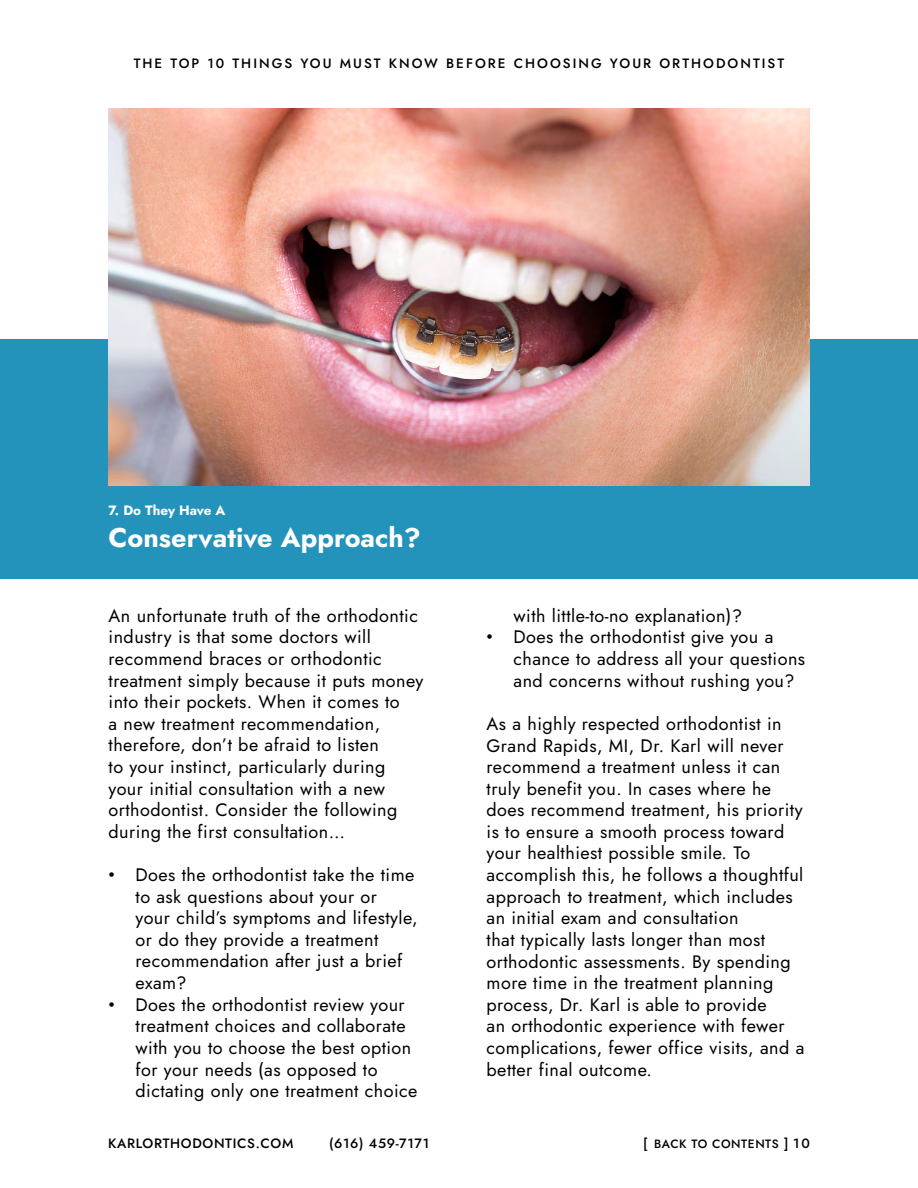
<style>
.page{position:relative;width:918px;height:1188px;background:#fff}
.page>*{position:absolute;margin:0;border:0;box-sizing:border-box;transform-origin:0 0}
.t1{font:700 27px "Jost";color:#fff}
.t2{font:18px/21.6px "Jost";letter-spacing:.025em;color:#000}
.t3{font:500 13.5px "Jost";letter-spacing:.15em;color:#000}
.t4{font:500 13.5px "Jost";letter-spacing:.05em;color:#000}
.t5{font:700 13.5px "Jost";color:#fff}
.t6{font:500 12px "Jost";letter-spacing:.05em;color:#000}
.s1{font-family:"Arial"}
.s2{font-size:13.5px}
</style>
<div class="page">
<div style="left:0;top:339px;width:918px;height:240px;background:#2393bb"></div>
<img style="left:108px;top:108px;width:702px;height:378px">
<p class="t3" style="left:134px;top:55px;width:652px">THE TOP 10 THINGS YOU MUST KNOW BEFORE CHOOSING YOUR ORTHODONTIST</p>
<p class="t5" style="left:109px;top:501px;width:118px">7. Do They Have A</p>
<h1 class="t1" style="left:109px;top:519px;width:314px">Conservative Approach?</h1>
<p class="t2" style="left:109px;top:605px;width:316px">An unfortunate truth of the orthodontic industry is that some doctors will recommend braces or orthodontic treatment simply because it puts money into their pockets. When it comes to<br>a new treatment recommendation, therefore, don’t be afraid to listen<br>to your instinct, particularly during your initial consultation with a new orthodontist. Consider the following during the first consultation…</p>
<p class="t2" style="left:136px;top:864px;width:283px;text-indent:-27px"><span class="s1">•</span> Does the orthodontist take the time to ask questions about your or<br>your child’s symptoms and lifestyle, or do they provide a treatment recommendation after just a brief exam?</p>
<p class="t2" style="left:136px;top:994px;width:284px;text-indent:-27px"><span class="s1">•</span> Does the orthodontist review your treatment choices and collaborate with you to choose the best option for your needs (as opposed to dictating only one treatment choice</p>
<p class="t2" style="left:514px;top:605px;width:230px">with little-to-no explanation)?</p>
<p class="t2" style="left:514px;top:627px;width:293px;text-indent:-27px"><span class="s1">•</span> Does the orthodontist give you a chance to address all your questions and concerns without rushing you?</p>
<p class="t2" style="left:487px;top:713px;width:319px">As a highly respected orthodontist in Grand Rapids, MI, Dr. Karl will never recommend a treatment unless it can truly benefit you. In cases where he does recommend treatment, his priority is to ensure a smooth process toward your healthiest possible smile. To accomplish this, he follows a thoughtful approach to treatment, which includes an initial exam and consultation<br>that typically lasts longer than most orthodontic assessments. By spending more time in the treatment planning process, Dr. Karl is able to provide<br>an orthodontic experience with fewer complications, fewer office visits, and a better final outcome.</p>
<p class="t4" style="left:108px;top:1135px;width:187px">KARLORTHODONTICS.COM</p>
<p class="t4" style="left:329px;top:1135px;width:102px">(616) 459-7171</p>
<p class="t6" style="left:643px;top:1136px;width:168px"><span class="s2">[</span> BACK TO CONTENTS <span class="s2">] 10</span></p>
</div>
